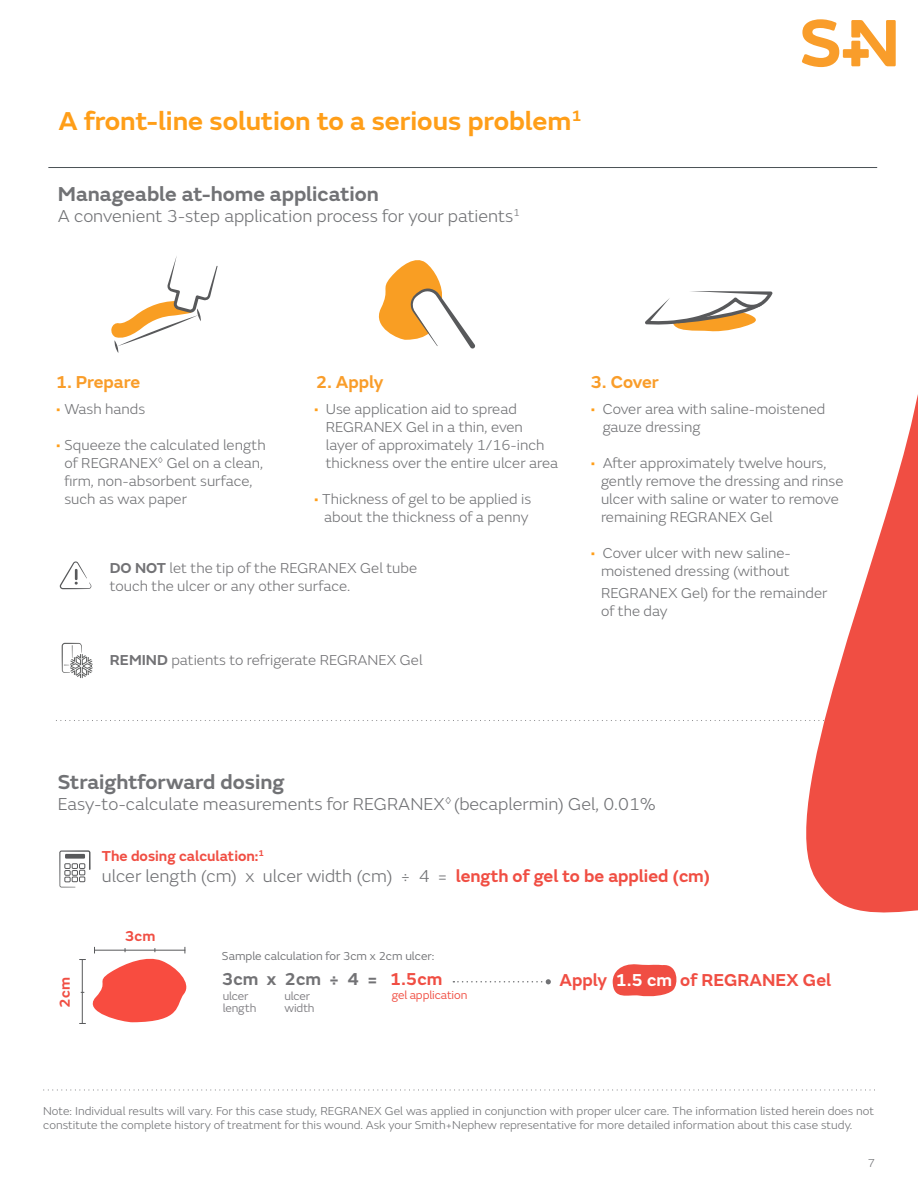
<style>
.page{position:relative;width:918px;height:1188px;background:#fff}
.page>*{position:absolute;margin:0;border:0;box-sizing:border-box;transform-origin:0 0}
.t1{font:600 27px "SN Emeric";color:#ff9e18}
.t2{font:600 21px "SN Emeric";color:#717275}
.t3{font:300 18px "SN Emeric";color:#717275}
.t4{font:600 18px "SN Emeric";color:#f04e43}
.t5{font:600 18px "SN Emeric";letter-spacing:-.005em;color:#f99d2a}
.t6{font:600 18px "SN Emeric";color:#727275}
.t7{font:300 15px/18px "SN Emeric";color:#717275}
.t8{font:300 15px/18px "SN Emeric";color:#727275}
.t9{font:600 15px "SN Emeric";color:#f04e43}
.t10{font:300 12px/14.4px "SN Emeric";color:#717275}
.t11{font:12px "SN Emeric";color:#717275}
.t12{font:12px/12px "SN Emeric";letter-spacing:-.01em;color:#807f83}
.t13{font:12px "SN Emeric";letter-spacing:-.01em;color:#f04e43}
.s1{color:#ff9e18}
.s2{font-weight:600}
.s3{font-weight:600;color:#f04e43}
.s4{color:#f04e43}
.s5{color:#fff}
</style>
<div class="page">
<svg style="left:56px;top:720px;width:718px;height:1px"></svg>
<svg style="left:774px;top:394px;width:144px;height:519px"></svg>
<svg style="left:79px;top:947px;width:108px;height:77px"></svg>
<hr style="left:82px;top:960px;width:1px;height:64px;background:#58595b">
<svg style="left:613px;top:964px;width:64px;height:33px;background:#f26960"></svg>
<svg style="left:453px;top:979px;width:98px;height:5px"></svg>
<svg style="left:59px;top:850px;width:32px;height:38px"></svg>
<div style="left:65px;top:854px;width:20px;height:5px;background:#58595b"></div>
<svg style="left:59px;top:561px;width:32px;height:28px"></svg>
<svg style="left:62px;top:643px;width:31px;height:35px"></svg>
<svg style="left:44px;top:1089px;width:831px;height:2px"></svg>
<svg style="left:802px;top:19px;width:37px;height:48px"></svg>
<div style="left:843px;top:49px;width:26px;height:9px;background:#f99d2a"></div>
<svg style="left:851px;top:20px;width:45px;height:46px"></svg>
<hr style="left:48px;top:167px;width:829px;height:1px;background:#4b5256">
<svg style="left:111px;top:256px;width:107px;height:97px"></svg>
<svg style="left:645px;top:291px;width:127px;height:41px"></svg>
<svg style="left:378px;top:260px;width:97px;height:89px"></svg>
<h1 class="t1" style="left:58px;top:104px;width:525px">A front-line solution to a serious problem<sup>1</sup></h1>
<h2 class="t2" style="left:58px;top:180px;width:323px">Manageable at-home application</h2>
<p class="t3" style="left:58px;top:206px;width:463px">A convenient 3-step application process for your patients<sup>1</sup></p>
<p class="t5" style="left:56px;top:370px;width:86px">1. Prepare</p>
<p class="t5" style="left:316px;top:370px;width:69px">2. Apply</p>
<p class="t5" style="left:591px;top:370px;width:70px">3. Cover</p>
<p class="t7" style="left:56px;top:400px;width:91px"><span class="s1">•</span> Wash hands</p>
<p class="t7" style="left:64px;top:436px;width:203px;text-indent:-9px"><span class="s1">•</span> Squeeze the calculated length of REGRANEX<sup>◊</sup> Gel on a clean, firm, non-absorbent surface, such as wax paper</p>
<p class="t7" style="left:326px;top:400px;width:234px;text-indent:-12px"><span class="s1">•</span> Use application aid to spread<br>REGRANEX Gel in a thin, even layer of approximately 1/16-inch thickness over the entire ulcer area</p>
<p class="t7" style="left:314px;top:490px;width:219px;text-align:center"><span class="s1">•</span> Thickness of gel to be applied is about the thickness of a penny</p>
<p class="t7" style="left:603px;top:400px;width:224px;text-indent:-12px"><span class="s1">•</span> Cover area with saline-moistened gauze dressing</p>
<p class="t7" style="left:601px;top:454px;width:244px;text-indent:-10px"><span class="s1">•</span> After approximately twelve hours, gently remove the dressing and rinse ulcer with saline or water to remove remaining REGRANEX Gel</p>
<p class="t7" style="left:591px;top:544px;width:202px;text-align:right"><span class="s1">•</span> Cover ulcer with new saline&shy;moistened dressing (without</p>
<p class="t7" style="left:601px;top:584px;width:228px">REGRANEX Gel) for the remainder of the day</p>
<p class="t8" style="left:110px;top:559px;width:309px"><span class="s2">DO NOT</span> let the tip of the REGRANEX Gel tube touch the ulcer or any other surface.</p>
<p class="t8" style="left:110px;top:651px;width:314px"><span class="s2">REMIND</span> patients to refrigerate REGRANEX Gel</p>
<h2 class="t2" style="left:58px;top:768px;width:228px">Straightforward dosing</h2>
<p class="t3" style="left:58px;top:794px;width:600px">Easy-to-calculate measurements for REGRANEX<sup>◊</sup> (becaplermin) Gel, 0.01%</p>
<p class="t9" style="left:102px;top:846px;width:164px">The dosing calculation:<sup>1</sup></p>
<p class="t3" style="left:102px;top:865px;width:610px">ulcer length (cm) x ulcer width (cm) ÷ 4 = <span class="s3">length of gel to be applied (cm)</span></p>
<p class="t9" style="left:55px;top:1008px;width:32px;rotate:-90deg">2cm</p>
<p class="t9" style="left:125px;top:926px;width:32px">3cm</p>
<p class="t11" style="left:222px;top:949px;width:214px">Sample calculation for 3cm x 2cm ulcer:</p>
<p class="t6" style="left:222px;top:968px;width:222px">3cm x 2cm ÷ 4 = <span class="s4">1.5cm</span></p>
<p class="t12" style="left:223px;top:990px;width:35px">ulcer length</p>
<p class="t12" style="left:284px;top:990px;width:32px">ulcer width</p>
<p class="t13" style="left:392px;top:988px;width:77px">gel application</p>
<p class="t4" style="left:560px;top:969px;width:273px">Apply <span class="s5">1.5 cm</span> of REGRANEX Gel</p>
<p class="t10" style="left:43px;top:1104px;width:833px">Note: Individual results will vary. For this case study, REGRANEX Gel was applied in conjunction with proper ulcer care. The information listed herein does not constitute the complete history of treatment for this wound. Ask your Smith+Nephew representative for more detailed information about this case study.</p>
<p class="t10" style="left:868px;top:1155px;width:9px">7</p>
</div>
